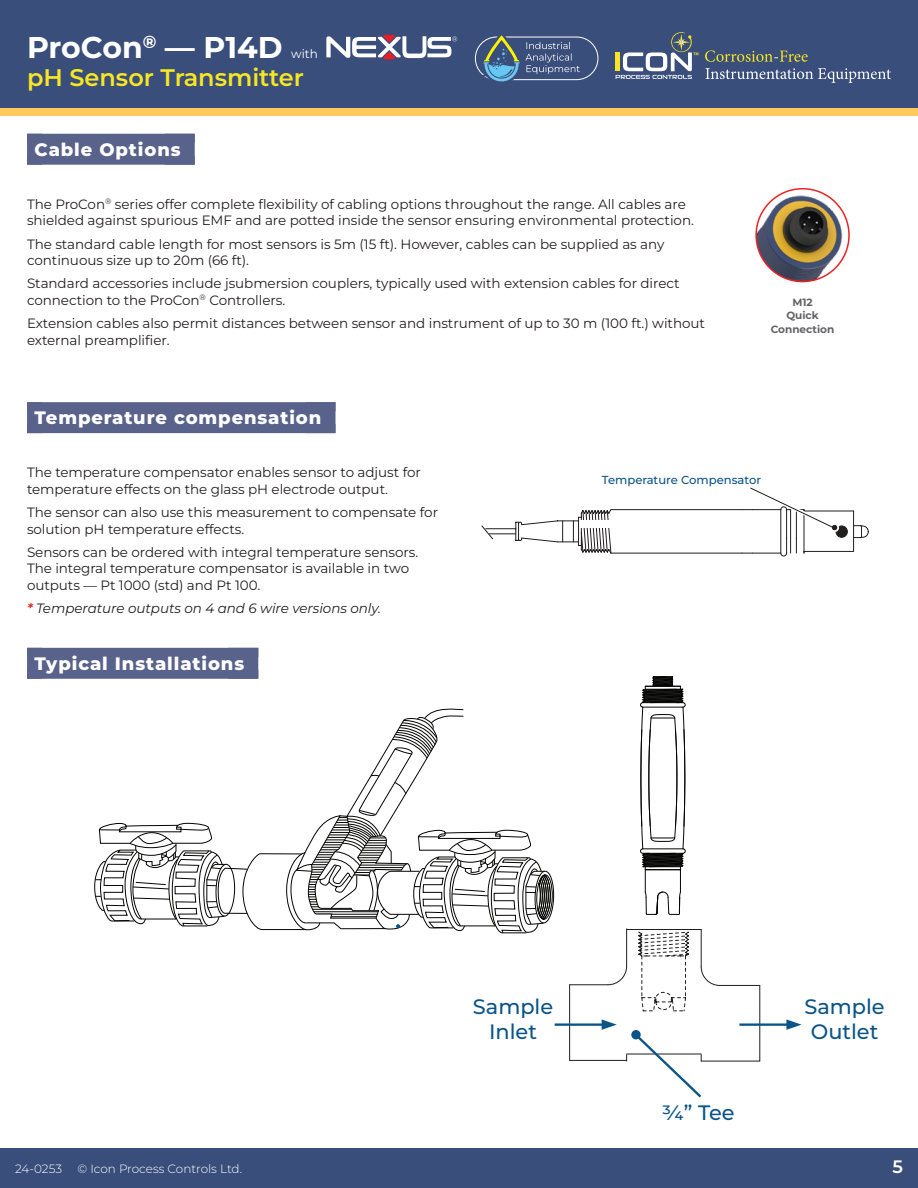
<style>
.page{position:relative;width:918px;height:1188px;background:#fff}
.page>*{position:absolute;margin:0;border:0;box-sizing:border-box;transform-origin:0 0}
.t1{font:700 30px "Montserrat";color:#fff}
.t2{font:600 24px "Montserrat";color:#f8e623}
.t3{font:500 20.85px/25px "Montserrat";color:#0a5487;text-align:center}
.t4{font:800 18px "Montserrat";letter-spacing:.05em;color:#fff}
.t5{font:600 18px "Montserrat";color:#fff}
.t6{font:13.5px/16.5px "Montserrat";letter-spacing:-.005em;color:#231f20}
.t7{font:italic 13.5px "Montserrat";letter-spacing:-.005em;color:#231f20}
.t8{font:300 12px "Montserrat";color:#fff}
.t9{font:12px "Montserrat";color:#fff}
.t10{font:500 11.55px "Montserrat";color:#0a5487}
.t11{font:700 10.5px/13.5px "Montserrat";color:#636366;text-align:center}
.s1{font-weight:600;color:#e72419}
</style>
<div class="page">
<div style="left:0;top:0;width:918px;height:116px;background:#feca5c"></div>
<div style="left:0;top:0;width:918px;height:108px;background:#3a4e7b"></div>
<div style="left:0;top:1148px;width:918px;height:40px;background:#3a4e7b"></div>
<svg style="left:474px;top:35px;width:106px;height:47px"></svg>
<svg style="left:326px;top:35px;width:131px;height:24px"></svg>
<svg style="left:705px;top:68px;width:186px;height:15px"></svg>
<svg style="left:705px;top:50px;width:103px;height:12px"></svg>
<svg style="left:616px;top:32px;width:82px;height:47px"></svg>
<div style="left:27px;top:134px;width:15px;height:31px;background:#58628b"></div>
<div style="left:165px;top:134px;width:30px;height:31px;background:#58628b"></div>
<div style="left:27px;top:134px;width:168px;height:9px;background:#58628b"></div>
<div style="left:27px;top:156px;width:168px;height:9px;background:#58628b"></div>
<div style="left:35px;top:138px;width:145px;height:24px;background:#58628b"></div>
<div style="left:27px;top:402px;width:15px;height:31px;background:#58628b"></div>
<div style="left:306px;top:402px;width:30px;height:31px;background:#58628b"></div>
<div style="left:27px;top:402px;width:309px;height:9px;background:#58628b"></div>
<div style="left:27px;top:424px;width:309px;height:9px;background:#58628b"></div>
<div style="left:35px;top:407px;width:286px;height:24px;background:#58628b"></div>
<hr style="left:611px;top:509px;width:131px;height:1px;background:#211e1e">
<hr style="left:611px;top:553px;width:131px;height:1px;background:#211e1e">
<svg style="left:742px;top:487px;width:127px;height:70px"></svg>
<svg style="left:481px;top:509px;width:131px;height:45px"></svg>
<div style="left:27px;top:648px;width:15px;height:31px;background:#58628b"></div>
<div style="left:228px;top:648px;width:30px;height:31px;background:#58628b"></div>
<div style="left:27px;top:648px;width:231px;height:9px;background:#58628b"></div>
<div style="left:27px;top:670px;width:231px;height:9px;background:#58628b"></div>
<div style="left:35px;top:652px;width:208px;height:24px;background:#58628b"></div>
<svg style="left:94px;top:708px;width:460px;height:226px"></svg>
<hr style="left:570px;top:1060px;width:57px;height:1px;background:#211e1e">
<hr style="left:627px;top:929px;width:74px;height:1px;background:#211e1e">
<hr style="left:701px;top:930px;width:1px;height:37px;background:#211e1e">
<hr style="left:570px;top:984px;width:38px;height:1px;background:#211e1e">
<hr style="left:626px;top:929px;width:1px;height:37px;background:#211e1e">
<hr style="left:569px;top:985px;width:1px;height:75px;background:#211e1e">
<svg style="left:786px;top:1019px;width:16px;height:11px"></svg>
<hr style="left:739px;top:1023px;width:49px;height:3px;background:#0a5487">
<svg style="left:602px;top:931px;width:159px;height:167px"></svg>
<hr style="left:555px;top:1023px;width:48px;height:3px;background:#0a5487">
<div style="left:631px;top:1030px;width:10px;height:9px;background:#0a5487;border-radius:50%"></div>
<svg style="left:640px;top:676px;width:46px;height:239px"></svg>
<hr style="left:645px;top:686px;width:35px;height:1px;background:#050504">
<img style="left:756px;top:189px;width:93px;height:93px;border-radius:46px">
<div style="left:755px;top:188px;width:95px;height:94px;border:2px solid #ee2123;border-radius:50%"></div>
<h1 class="t1" style="left:27px;top:27px;width:257px">ProCon<sup>®</sup> — P14D</h1>
<p class="t9" style="left:291px;top:45px;width:28px">with</p>
<h2 class="t2" style="left:27px;top:62px;width:278px">pH Sensor Transmitter</h2>
<h3 class="t4" style="left:35px;top:137px;width:148px">Cable Options</h3>
<p class="t6" style="left:27px;top:196px;width:668px">The ProCon<sup>®</sup> series offer complete flexibility of cabling options throughout the range. All cables are shielded against spurious EMF and are potted inside the sensor ensuring environmental protection.</p>
<p class="t6" style="left:27px;top:235px;width:639px">The standard cable length for most sensors is 5m (15 ft). However, cables can be supplied as any continuous size up to 20m (66 ft).</p>
<p class="t6" style="left:27px;top:275px;width:654px">Standard accessories include jsubmersion couplers, typically used with extension cables for direct connection to the ProCon<sup>®</sup> Controllers.</p>
<p class="t6" style="left:27px;top:315px;width:680px">Extension cables also permit distances between sensor and instrument of up to 30 m (100 ft.) without external preamplifier.</p>
<p class="t11" style="left:771px;top:295px;width:65px">M12<br>Quick<br>Connection</p>
<h3 class="t4" style="left:35px;top:406px;width:288px">Temperature compensation</h3>
<p class="t6" style="left:27px;top:464px;width:395px">The temperature compensator enables sensor to adjust for temperature effects on the glass pH electrode output.</p>
<p class="t6" style="left:27px;top:504px;width:413px">The sensor can also use this measurement to compensate for solution pH temperature effects.</p>
<p class="t6" style="left:27px;top:543px;width:393px">Sensors can be ordered with integral temperature sensors.<br>The integral temperature compensator is available in two outputs — Pt 1000 (std) and Pt 100.</p>
<p class="t7" style="left:27px;top:599px;width:356px"><span class="s1">*</span> Temperature outputs on 4 and 6 wire versions only.</p>
<h3 class="t4" style="left:35px;top:651px;width:211px">Typical Installations</h3>
<p class="t10" style="left:602px;top:472px;width:161px">Temperature Compensator</p>
<h3 class="t3" style="left:473px;top:994px;width:82px">Sample<br>Inlet</h3>
<h3 class="t3" style="left:662px;top:1100px;width:74px">¾” Tee</h3>
<h3 class="t3" style="left:804px;top:994px;width:82px">Sample<br>Outlet</h3>
<p class="t8" style="left:15px;top:1161px;width:49px">24-0253</p>
<p class="t8" style="left:77px;top:1161px;width:166px">© Icon Process Controls Ltd.</p>
<h3 class="t5" style="left:892px;top:1155px;width:12px">5</h3>
</div>
